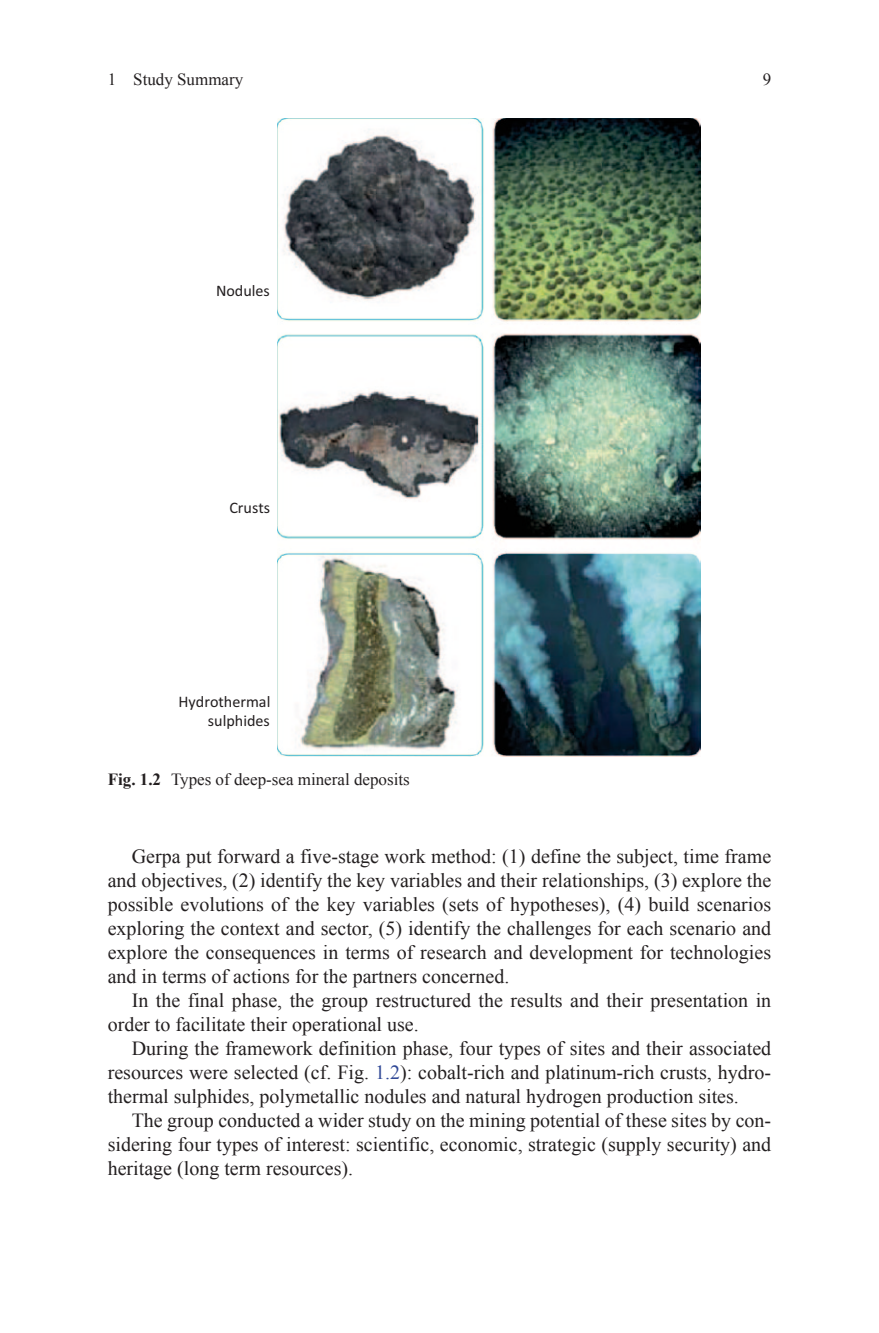
<style>
.page{position:relative;width:879px;height:1333px;background:#fff}
.page>*{position:absolute;margin:0;border:0;box-sizing:border-box;transform-origin:0 0}
.t1{font:20px/24px "Times New Roman";color:#231f20;text-align:justify}
.t2{font:17px "Times New Roman";color:#231f20}
.t3{font:16.2px/19.4px "Calibri";color:#231f20;text-align:right}
.s1{font-weight:700}
.s2{color:#324a97}
</style>
<div class="page">
<img style="left:277px;top:118px;width:423px;height:638px">
<p class="t2" style="left:108px;top:68px;width:137px">1 Study Summary</p>
<p class="t2" style="left:763px;top:68px;width:10px">9</p>
<p class="t3" style="left:216px;top:281px;width:55px">Nodules</p>
<p class="t3" style="left:229px;top:498px;width:42px">Crusts</p>
<p class="t3" style="left:178px;top:692px;width:93px">Hydrothermal sulphides</p>
<p class="t2" style="left:108px;top:767px;width:303px"><span class="s1">Fig. 1.2</span> Types of deep-sea mineral deposits</p>
<p class="t1" style="left:108px;top:844px;width:665px;text-indent:24px">Gerpa put forward a five-stage work method: (1) define the subject, time frame and objectives, (2) identify the key variables and their relationships, (3) explore the possible evolutions of the key variables (sets of hypotheses), (4) build scenarios exploring the context and sector, (5) identify the challenges for each scenario and explore the consequences in terms of research and development for technologies and in terms of actions for the partners concerned.</p>
<p class="t1" style="left:108px;top:988px;width:665px;text-indent:24px">In the final phase, the group restructured the results and their presentation in order to facilitate their operational use.</p>
<p class="t1" style="left:108px;top:1036px;width:665px;text-indent:24px">During the framework definition phase, four types of sites and their associated resources were selected (cf. Fig. <span class="s2">1.2</span>): cobalt-rich and platinum-rich crusts, hydro&shy;thermal sulphides, polymetallic nodules and natural hydrogen production sites.</p>
<p class="t1" style="left:108px;top:1108px;width:665px;text-indent:24px">The group conducted a wider study on the mining potential of these sites by con&shy;sidering four types of interest: scientific, economic, strategic (supply security) and heritage (long term resources).</p>
</div>
